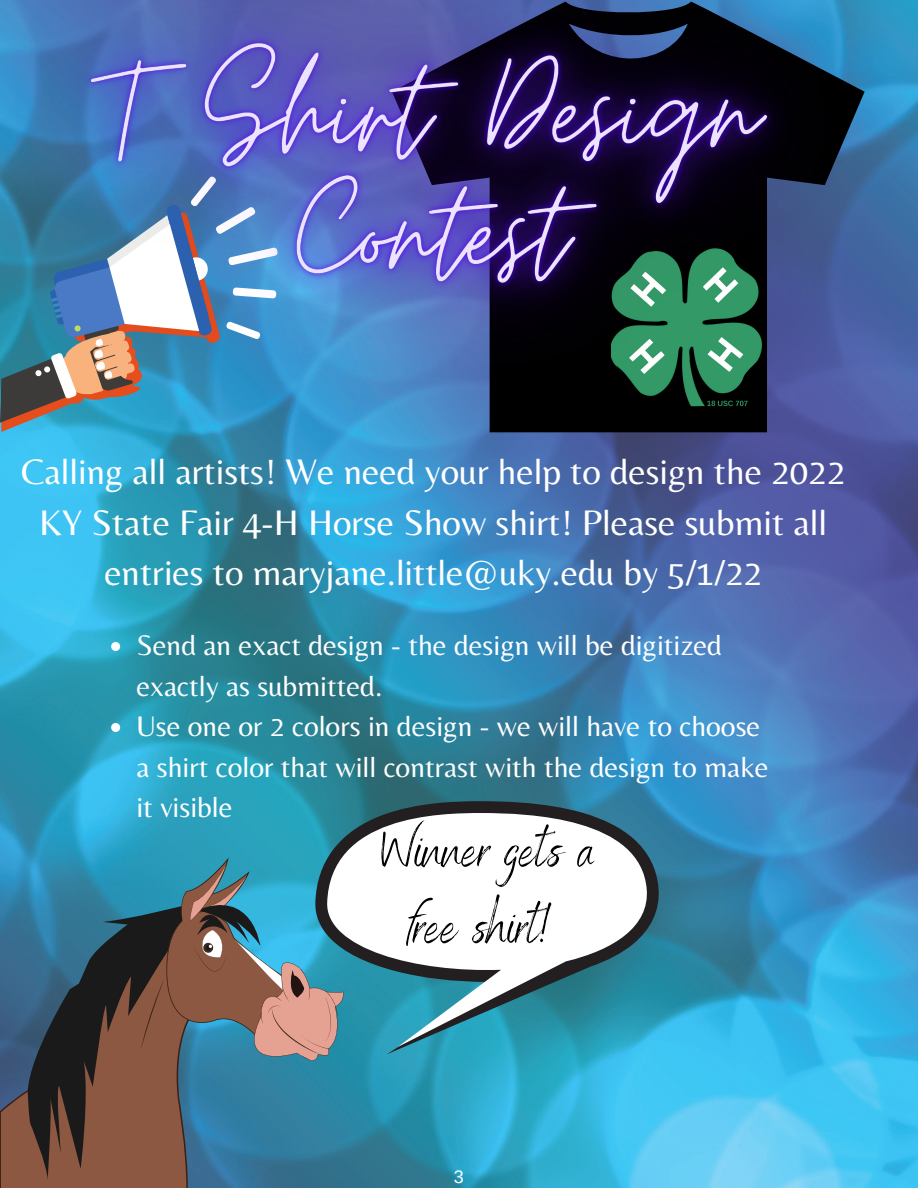
<style>
.page{position:relative;width:918px;height:1188px;background:#fff}
.page>*{position:absolute;margin:0;border:0;box-sizing:border-box;transform-origin:0 0}
.t1{font:55.05px/76.5px "Benedict";color:#000;text-align:center}
.t2{font:36.9px/50.7px "Belleza";color:#fff;text-align:center}
.t3{font:29.4px/40.5px "Belleza";color:#fff}
.t4{font:18px "Arimo";color:#fff}
</style>
<div class="page">
<img style="left:0;top:526px;width:918px;height:662px">
<svg style="left:0;top:911px;width:194px;height:277px;background:#595e6b"></svg>
<svg style="left:28px;top:905px;width:164px;height:275px;background:#534a49"></svg>
<svg style="left:140px;top:858px;width:205px;height:203px;background:#667d82"></svg>
<svg style="left:315px;top:801px;width:345px;height:253px;background:#36798b"></svg>
<svg style="left:326px;top:813px;width:323px;height:234px"></svg>
<img style="left:0;top:0;width:918px;height:526px">
<svg style="left:111px;top:642px;width:9px;height:9px"></svg>
<svg style="left:111px;top:723px;width:9px;height:9px"></svg>
<p class="t2" style="left:21px;top:446px;width:825px">Calling all artists! We need your help to design the 2022<br>KY State Fair 4-H Horse Show shirt! Please submit all entries to maryjane.little@uky.edu by 5/1/22</p>
<p class="t3" style="left:136px;top:625px;width:587px">Send an exact design - the design will be digitized exactly as submitted.</p>
<p class="t3" style="left:136px;top:706px;width:634px">Use one or 2 colors in design - we will have to choose a shirt color that will contrast with the design to make it visible</p>
<p class="t1" style="left:381px;top:808px;width:214px">Winner gets a free shirt!</p>
<p class="t4" style="left:454px;top:1167px;width:12px">3</p>
</div>
